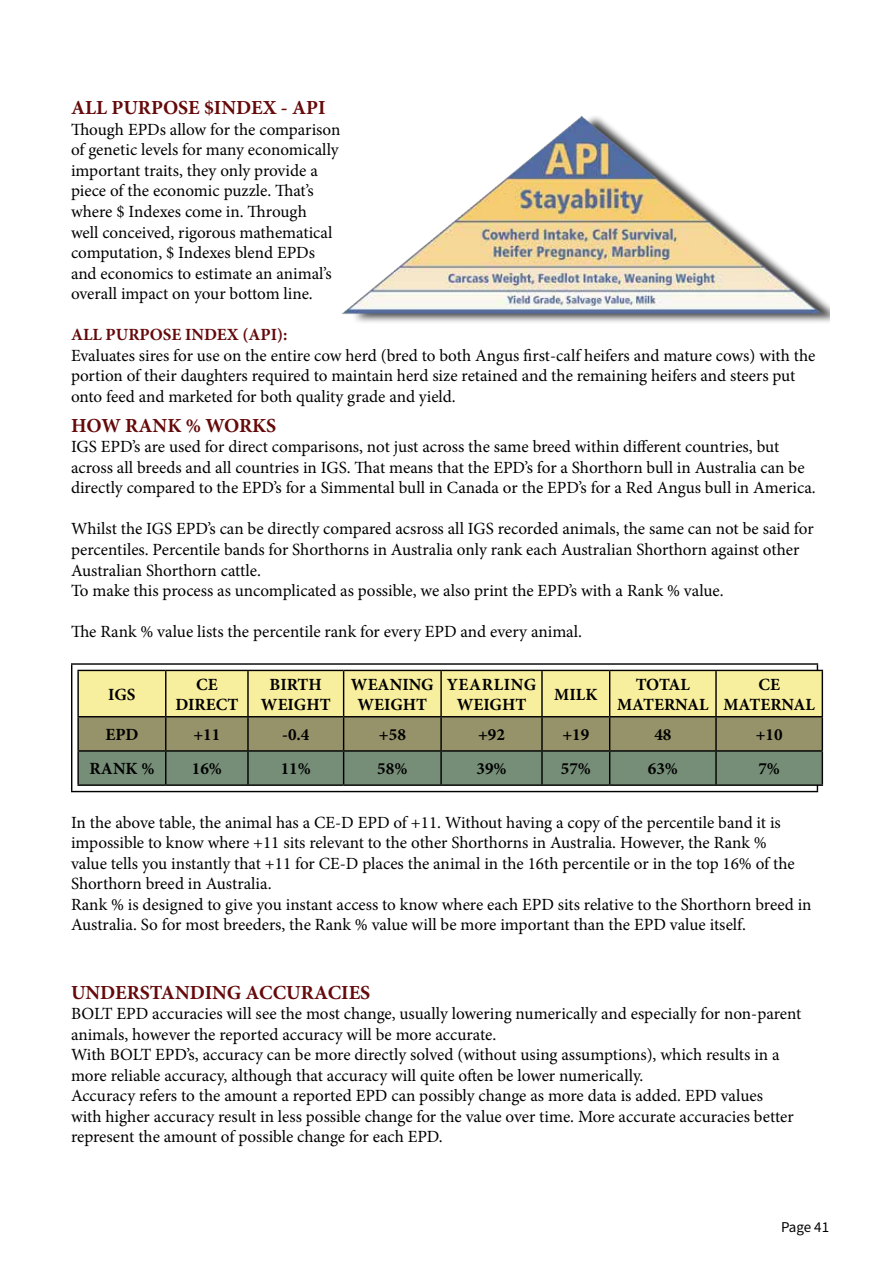
<style>
.page{position:relative;width:893px;height:1263px;background:#fff}
.page>*{position:absolute;margin:0;border:0;box-sizing:border-box;transform-origin:0 0}
.t1{font:700 19.95px "Minion Pro";color:#65090a}
.t2{font:17.1px/20.5px "Minion Pro";color:#000}
.t3{font:700 17.1px/20.5px "Minion Pro";color:#000;text-align:center}
.t4{font:700 17.1px "Minion Pro";color:#65090a}
.t5{font:700 17.1px/20.5px "Minion Pro";letter-spacing:.03em;color:#000;text-align:center}
.t6{font:15px "Source Sans Pro";letter-spacing:-.005em;color:#000}
</style>
<div class="page">
<img style="left:343px;top:116px;width:479px;height:206px">
<hr style="left:71px;top:663px;width:747px;height:2px;background:#000">
<hr style="left:71px;top:665px;width:1px;height:126px;background:#000">
<hr style="left:817px;top:665px;width:1px;height:126px;background:#000">
<hr style="left:71px;top:791px;width:747px;height:1px;background:#000">
<svg style="left:79px;top:671px;width:743px;height:113px;background:#b3b582"></svg>
<hr style="left:77px;top:670px;width:89px;height:1px;background:#000">
<hr style="left:77px;top:671px;width:2px;height:45px;background:#000">
<hr style="left:166px;top:670px;width:82px;height:1px;background:#000">
<hr style="left:165px;top:671px;width:1px;height:45px;background:#000">
<hr style="left:248px;top:670px;width:96px;height:1px;background:#000">
<hr style="left:247px;top:671px;width:2px;height:45px;background:#000">
<hr style="left:344px;top:670px;width:97px;height:1px;background:#000">
<hr style="left:343px;top:671px;width:1px;height:45px;background:#000">
<hr style="left:441px;top:670px;width:101px;height:1px;background:#000">
<hr style="left:440px;top:671px;width:2px;height:45px;background:#000">
<hr style="left:542px;top:670px;width:68px;height:1px;background:#000">
<hr style="left:541px;top:671px;width:2px;height:45px;background:#000">
<hr style="left:610px;top:670px;width:106px;height:1px;background:#000">
<hr style="left:609px;top:671px;width:1px;height:45px;background:#000">
<hr style="left:716px;top:670px;width:107px;height:1px;background:#000">
<hr style="left:715px;top:671px;width:2px;height:45px;background:#000">
<hr style="left:822px;top:671px;width:1px;height:45px;background:#000">
<hr style="left:77px;top:716px;width:89px;height:1px;background:#000">
<hr style="left:77px;top:717px;width:2px;height:33px;background:#000">
<hr style="left:166px;top:716px;width:82px;height:1px;background:#000">
<hr style="left:165px;top:717px;width:1px;height:33px;background:#000">
<hr style="left:248px;top:716px;width:96px;height:1px;background:#000">
<hr style="left:247px;top:717px;width:2px;height:33px;background:#000">
<hr style="left:344px;top:716px;width:97px;height:1px;background:#000">
<hr style="left:343px;top:717px;width:1px;height:33px;background:#000">
<hr style="left:441px;top:716px;width:101px;height:1px;background:#000">
<hr style="left:440px;top:717px;width:2px;height:33px;background:#000">
<hr style="left:542px;top:716px;width:68px;height:1px;background:#000">
<hr style="left:541px;top:717px;width:2px;height:33px;background:#000">
<hr style="left:610px;top:716px;width:106px;height:1px;background:#000">
<hr style="left:609px;top:717px;width:1px;height:33px;background:#000">
<hr style="left:716px;top:716px;width:107px;height:1px;background:#000">
<hr style="left:715px;top:717px;width:2px;height:33px;background:#000">
<hr style="left:822px;top:717px;width:1px;height:33px;background:#000">
<hr style="left:77px;top:750px;width:89px;height:2px;background:#000">
<hr style="left:77px;top:752px;width:2px;height:32px;background:#000">
<hr style="left:166px;top:750px;width:82px;height:2px;background:#000">
<hr style="left:165px;top:752px;width:1px;height:32px;background:#000">
<hr style="left:248px;top:750px;width:96px;height:2px;background:#000">
<hr style="left:247px;top:752px;width:2px;height:32px;background:#000">
<hr style="left:344px;top:750px;width:97px;height:2px;background:#000">
<hr style="left:343px;top:752px;width:1px;height:32px;background:#000">
<hr style="left:441px;top:750px;width:101px;height:2px;background:#000">
<hr style="left:440px;top:752px;width:2px;height:32px;background:#000">
<hr style="left:542px;top:750px;width:68px;height:2px;background:#000">
<hr style="left:541px;top:752px;width:2px;height:32px;background:#000">
<hr style="left:610px;top:750px;width:106px;height:2px;background:#000">
<hr style="left:609px;top:752px;width:1px;height:32px;background:#000">
<hr style="left:716px;top:750px;width:107px;height:2px;background:#000">
<hr style="left:715px;top:752px;width:2px;height:32px;background:#000">
<hr style="left:822px;top:752px;width:1px;height:32px;background:#000">
<hr style="left:77px;top:784px;width:89px;height:2px;background:#000">
<hr style="left:166px;top:784px;width:82px;height:2px;background:#000">
<hr style="left:248px;top:784px;width:96px;height:2px;background:#000">
<hr style="left:344px;top:784px;width:97px;height:2px;background:#000">
<hr style="left:441px;top:784px;width:101px;height:2px;background:#000">
<hr style="left:542px;top:784px;width:68px;height:2px;background:#000">
<hr style="left:610px;top:784px;width:106px;height:2px;background:#000">
<hr style="left:716px;top:784px;width:107px;height:2px;background:#000">
<p class="t1" style="left:71px;top:94px;width:256px">ALL PURPOSE $INDEX - API</p>
<p class="t2" style="left:71px;top:119px;width:271px">Though EPDs allow for the comparison of genetic levels for many economically important traits, they only provide a piece of the economic puzzle. That’s where $ Indexes come in. Through<br>well conceived, rigorous mathematical computation, $ Indexes blend EPDs and economics to estimate an animal’s overall impact on your bottom line.</p>
<p class="t4" style="left:71px;top:323px;width:218px">ALL PURPOSE INDEX (API):</p>
<p class="t2" style="left:71px;top:345px;width:746px">Evaluates sires for use on the entire cow herd (bred to both Angus first-calf heifers and mature cows) with the portion of their daughters required to maintain herd size retained and the remaining heifers and steers put onto feed and marketed for both quality grade and yield.</p>
<p class="t1" style="left:71px;top:411px;width:207px">HOW RANK % WORKS</p>
<p class="t2" style="left:71px;top:437px;width:746px">IGS EPD’s are used for direct comparisons, not just across the same breed within different countries, but across all breeds and all countries in IGS. That means that the EPD’s for a Shorthorn bull in Australia can be directly compared to the EPD’s for a Simmental bull in Canada or the EPD’s for a Red Angus bull in America.</p>
<p class="t2" style="left:71px;top:519px;width:744px">Whilst the IGS EPD’s can be directly compared acsross all IGS recorded animals, the same can not be said for percentiles. Percentile bands for Shorthorns in Australia only rank each Australian Shorthorn against other Australian Shorthorn cattle.<br>To make this process as uncomplicated as possible, we also print the EPD’s with a Rank % value.</p>
<p class="t2" style="left:71px;top:621px;width:512px">The Rank % value lists the percentile rank for every EPD and every animal.</p>
<p class="t3" style="left:108px;top:684px;width:29px">IGS</p>
<p class="t3" style="left:175px;top:674px;width:64px">CE<br>DIRECT</p>
<p class="t3" style="left:261px;top:674px;width:71px">BIRTH<br>WEIGHT</p>
<p class="t3" style="left:351px;top:674px;width:84px">WEANING<br>WEIGHT</p>
<p class="t5" style="left:447px;top:674px;width:91px">YEARLING<br>WEIGHT</p>
<p class="t3" style="left:554px;top:684px;width:45px">MILK</p>
<p class="t3" style="left:617px;top:674px;width:93px">TOTAL<br>MATERNAL</p>
<p class="t3" style="left:723px;top:674px;width:93px">CE<br>MATERNAL</p>
<p class="t3" style="left:105px;top:724px;width:35px">EPD</p>
<p class="t3" style="left:193px;top:724px;width:28px">+11</p>
<p class="t3" style="left:282px;top:724px;width:29px">-0.4</p>
<p class="t3" style="left:379px;top:724px;width:28px">+58</p>
<p class="t3" style="left:478px;top:724px;width:28px">+92</p>
<p class="t3" style="left:562px;top:724px;width:28px">+19</p>
<p class="t3" style="left:654px;top:724px;width:19px">48</p>
<p class="t3" style="left:756px;top:724px;width:28px">+10</p>
<p class="t3" style="left:90px;top:758px;width:66px">RANK %</p>
<p class="t3" style="left:192px;top:758px;width:32px">16%</p>
<p class="t3" style="left:281px;top:758px;width:32px">11%</p>
<p class="t3" style="left:377px;top:758px;width:32px">58%</p>
<p class="t3" style="left:476px;top:758px;width:32px">39%</p>
<p class="t3" style="left:561px;top:758px;width:32px">57%</p>
<p class="t3" style="left:648px;top:758px;width:32px">63%</p>
<p class="t3" style="left:758px;top:758px;width:23px">7%</p>
<p class="t2" style="left:71px;top:812px;width:742px">In the above table, the animal has a CE-D EPD of +11. Without having a copy of the percentile band it is impossible to know where +11 sits relevant to the other Shorthorns in Australia. However, the Rank %<br>value tells you instantly that +11 for CE-D places the animal in the 16th percentile or in the top 16% of the Shorthorn breed in Australia.<br>Rank % is designed to give you instant access to know where each EPD sits relative to the Shorthorn breed in Australia. So for most breeders, the Rank % value will be more important than the EPD value itself.</p>
<p class="t1" style="left:71px;top:978px;width:301px">UNDERSTANDING ACCURACIES</p>
<p class="t2" style="left:71px;top:1003px;width:732px">BOLT EPD accuracies will see the most change, usually lowering numerically and especially for non-parent animals, however the reported accuracy will be more accurate.<br>With BOLT EPD’s, accuracy can be more directly solved (without using assumptions), which results in a more reliable accuracy, although that accuracy will quite often be lower numerically.<br>Accuracy refers to the amount a reported EPD can possibly change as more data is added. EPD values<br>with higher accuracy result in less possible change for the value over time. More accurate accuracies better represent the amount of possible change for each EPD.</p>
<p class="t6" style="left:781px;top:1217px;width:50px">Page 41</p>
</div>
